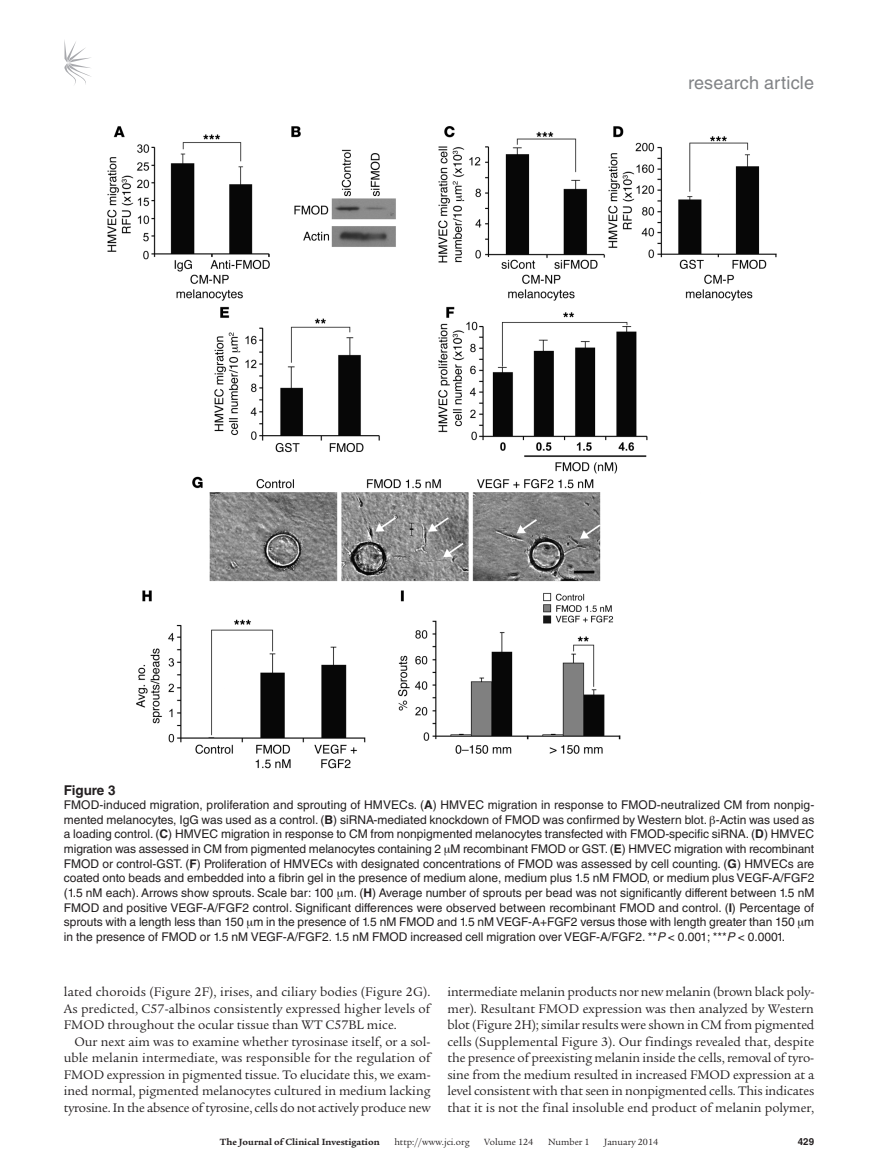
<style>
.page{position:relative;width:878px;height:1175px;background:#fff}
.page>*{position:absolute;margin:0;border:0;box-sizing:border-box;transform-origin:0 0}
.t1{font:18px "Helvetica LT Std";letter-spacing:.01em;color:#808285}
.t2{font:13.5px/16.5px "Legacy Serif Std";color:#231f20;text-align:justify}
.t3{font:700 13.5px "Helvetica LT Std";color:#231f20}
.t4{font:12px/14.7px "Helvetica LT Std";color:#231f20;text-align:justify}
.t5{font:9.75px "Legacy Serif Std";color:#231f20}
.t6{font:700 9.75px "Legacy Serif Std";color:#231f20}
.t7{font:700 9.75px "Helvetica LT Std";color:#231f20}
.s1{font-weight:700}
.s2{font-family:"Helvetica";font-style:italic}
</style>
<div class="page">
<svg style="left:64px;top:40px;width:27px;height:45px"></svg>
<img style="left:107px;top:126px;width:670px;height:643px">
<h1 class="t1" style="left:688px;top:73px;width:127px">research article</h1>
<p class="t3" style="left:64px;top:781px;width:53px">Figure 3</p>
<p class="t4" style="left:64px;top:797px;width:752px">FMOD-induced migration, proliferation and sprouting of HMVECs. (<span class="s1">A</span>) HMVEC migration in response to FMOD-neutralized CM from nonpig&shy;mented melanocytes, IgG was used as a control. (<span class="s1">B</span>) siRNA-mediated knockdown of FMOD was confirmed by Western blot. -Actin was used as a loading control. (<span class="s1">C</span>) HMVEC migration in response to CM from nonpigmented melanocytes transfected with FMOD-specific siRNA. (<span class="s1">D</span>) HMVEC migration was assessed in CM from pigmented melanocytes containing 2 M recombinant FMOD or GST. (<span class="s1">E</span>) HMVEC migration with recombinant FMOD or control-GST. (<span class="s1">F</span>) Proliferation of HMVECs with designated concentrations of FMOD was assessed by cell counting. (<span class="s1">G</span>) HMVECs are coated onto beads and embedded into a fibrin gel in the presence of medium alone, medium plus 1.5 nM FMOD, or medium plus VEGF-A/FGF2 (1.5 nM each). Arrows show sprouts. Scale bar: 100 m. (<span class="s1">H</span>) Average number of sprouts per bead was not significantly different between 1.5 nM FMOD and positive VEGF-A/FGF2 control. Significant differences were observed between recombinant FMOD and control. (<span class="s1">I</span>) Percentage of sprouts with a length less than 150 m in the presence of 1.5 nM FMOD and 1.5 nM VEGF-A+FGF2 versus those with length greater than 150 m in the presence of FMOD or 1.5 nM VEGF-A/FGF2. 1.5 nM FMOD increased cell migration over VEGF-A/FGF2. **<span class="s2">P</span> &lt; 0.001; ***<span class="s2">P</span> &lt; 0.0001.</p>
<p class="t2" style="left:64px;top:983px;width:368px">lated choroids (Figure 2F), irises, and ciliary bodies (Figure 2G).<br>As predicted, C57-albinos consistently expressed higher levels of FMOD throughout the ocular tissue than WT C57BL mice.</p>
<p class="t2" style="left:64px;top:1033px;width:368px;text-indent:11px">Our next aim was to examine whether tyrosinase itself, or a sol&shy;uble melanin intermediate, was responsible for the regulation of FMOD expression in pigmented tissue. To elucidate this, we exam&shy;ined normal, pigmented melanocytes cultured in medium lacking tyrosine. In the absence of tyrosine, cells do not actively produce new</p>
<p class="t2" style="left:447px;top:983px;width:368px">intermediate melanin products nor new melanin (brown black poly&shy;mer). Resultant FMOD expression was then analyzed by Western blot (Figure 2H); similar results were shown in CM from pigmented cells (Supplemental Figure 3). Our findings revealed that, despite the presence of preexisting melanin inside the cells, removal of tyro&shy;sine from the medium resulted in increased FMOD expression at a level consistent with that seen in nonpigmented cells. This indicates that it is not the final insoluble end product of melanin polymer,</p>
<p class="t6" style="left:220px;top:1135px;width:161px">The Journal of Clinical Investigation</p>
<p class="t5" style="left:394px;top:1136px;width:77px">http://www.jci.org</p>
<p class="t5" style="left:484px;top:1136px;width:50px">Volume 124</p>
<p class="t5" style="left:548px;top:1136px;width:43px">Number 1</p>
<p class="t5" style="left:604px;top:1136px;width:55px">January 2014</p>
<p class="t7" style="left:797px;top:1135px;width:18px">429</p>
</div>
